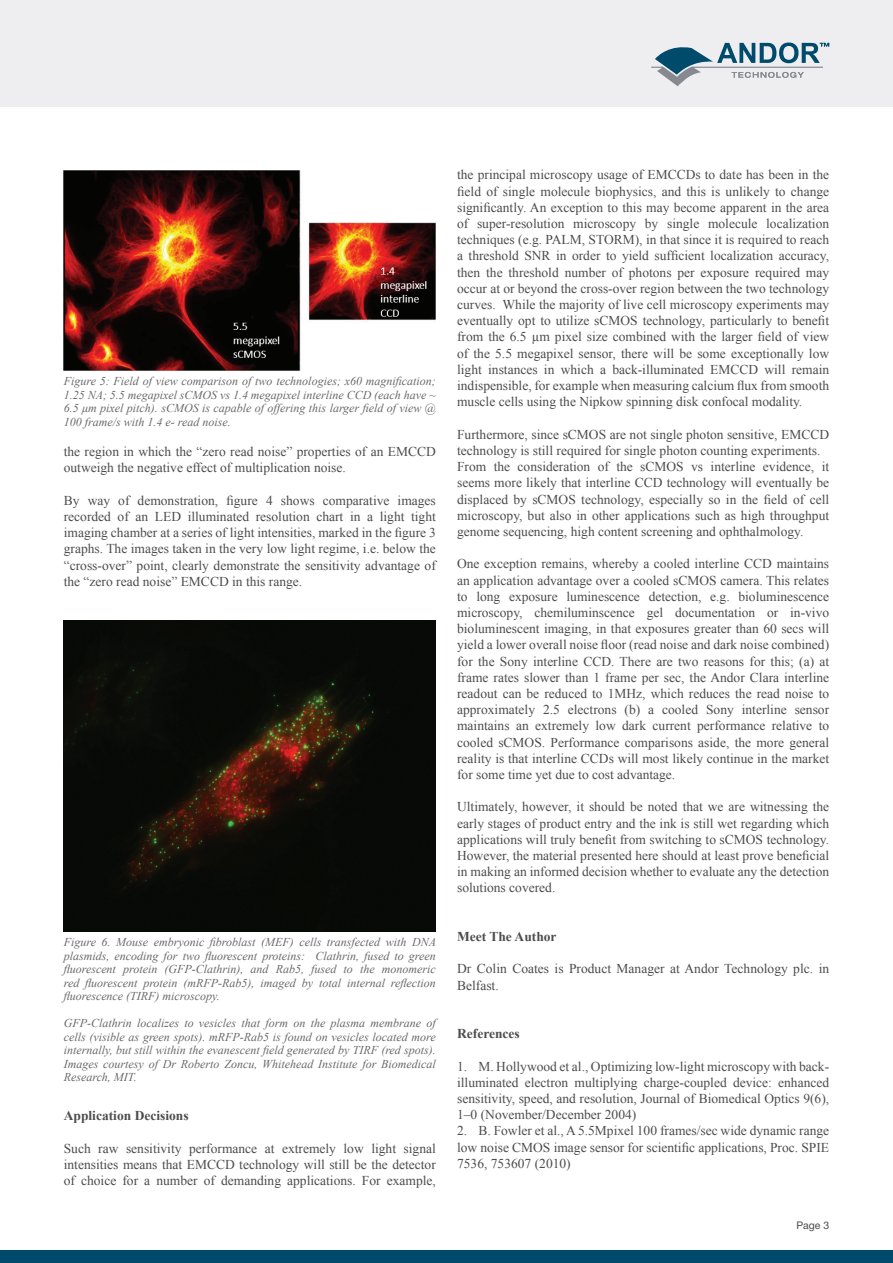
<style>
.page{position:relative;width:893px;height:1263px;background:#fff}
.page>*{position:absolute;margin:0;border:0;box-sizing:border-box;transform-origin:0 0}
.t1{font:13.5px/16.2px "Times New Roman";color:#4b4c4d;text-align:justify}
.t2{font:700 13.5px "Times New Roman";color:#4b4c4d}
.t3{font:italic 12px/13.5px "Times New Roman";color:#69696c;text-align:justify}
.t4{font:10.5px "Helvetica Neue LT Std";color:#4b4c4d}
</style>
<div class="page">
<div style="left:0;top:0;width:893px;height:106px;background:#eeeef0"></div>
<div style="left:0;top:1250px;width:893px;height:13px;background:#004b6c"></div>
<svg style="left:651px;top:43px;width:178px;height:43px"></svg>
<img style="left:64px;top:171px;width:372px;height:200px">
<img style="left:64px;top:621px;width:372px;height:310px">
<p class="t3" style="left:64px;top:374px;width:374px">Figure 5: Field of view comparison of two technologies; x60 magnification; 1.25 NA; 5.5 megapixel sCMOS vs 1.4 megapixel interline CCD (each have ~ 6.5 μm pixel pitch). sCMOS is capable of offering this larger field of view @ 100 frame/s with 1.4 e- read noise.</p>
<p class="t1" style="left:64px;top:443px;width:374px">the region in which the “zero read noise” properties of an EMCCD outweigh the negative effect of multiplication noise.</p>
<p class="t1" style="left:64px;top:492px;width:374px">By way of demonstration, figure 4 shows comparative images recorded of an LED illuminated resolution chart in a light tight imaging chamber at a series of light intensities, marked in the figure 3 graphs. The images taken in the very low light regime, i.e. below the “cross-over” point, clearly demonstrate the sensitivity advantage of the “zero read noise” EMCCD in this range.</p>
<p class="t3" style="left:64px;top:935px;width:374px">Figure 6. Mouse embryonic fibroblast (MEF) cells transfected with DNA plasmids, encoding for two fluorescent proteins: Clathrin, fused to green fluorescent protein (GFP-Clathrin), and Rab5, fused to the monomeric red fluorescent protein (mRFP-Rab5), imaged by total internal reflection fluorescence (TIRF) microscopy.</p>
<p class="t3" style="left:64px;top:1016px;width:374px">GFP-Clathrin localizes to vesicles that form on the plasma membrane of cells (visible as green spots). mRFP-Rab5 is found on vesicles located more internally, but still within the evanescent field generated by TIRF (red spots).<br>Images courtesy of Dr Roberto Zoncu, Whitehead Institute for Biomedical Research, MIT.</p>
<p class="t2" style="left:64px;top:1106px;width:126px">Application Decisions</p>
<p class="t1" style="left:64px;top:1140px;width:374px">Such raw sensitivity performance at extremely low light signal intensities means that EMCCD technology will still be the detector of choice for a number of demanding applications. For example,</p>
<p class="t1" style="left:457px;top:167px;width:374px">the principal microscopy usage of EMCCDs to date has been in the field of single molecule biophysics, and this is unlikely to change significantly. An exception to this may become apparent in the area of super-resolution microscopy by single molecule localization techniques (e.g. PALM, STORM), in that since it is required to reach a threshold SNR in order to yield sufficient localization accuracy, then the threshold number of photons per exposure required may occur at or beyond the cross-over region between the two technology curves. While the majority of live cell microscopy experiments may eventually opt to utilize sCMOS technology, particularly to benefit from the 6.5 µm pixel size combined with the larger field of view of the 5.5 megapixel sensor, there will be some exceptionally low light instances in which a back-illuminated EMCCD will remain indispensible, for example when measuring calcium flux from smooth muscle cells using the Nipkow spinning disk confocal modality.</p>
<p class="t1" style="left:457px;top:426px;width:374px;text-align:left">Furthermore, since sCMOS are not single photon sensitive, EMCCD technology is still required for single photon counting experiments.<br>From the consideration of the sCMOS vs interline evidence, it seems more likely that interline CCD technology will eventually be displaced by sCMOS technology, especially so in the field of cell microscopy, but also in other applications such as high throughput genome sequencing, high content screening and ophthalmology.</p>
<p class="t1" style="left:457px;top:555px;width:374px">One exception remains, whereby a cooled interline CCD maintains an application advantage over a cooled sCMOS camera. This relates to long exposure luminescence detection, e.g. bioluminescence microscopy, chemiluminscence gel documentation or in-vivo bioluminescent imaging, in that exposures greater than 60 secs will yield a lower overall noise floor (read noise and dark noise combined) for the Sony interline CCD. There are two reasons for this; (a) at frame rates slower than 1 frame per sec, the Andor Clara interline readout can be reduced to 1MHz, which reduces the read noise to approximately 2.5 electrons (b) a cooled Sony interline sensor maintains an extremely low dark current performance relative to cooled sCMOS. Performance comparisons aside, the more general reality is that interline CCDs will most likely continue in the market for some time yet due to cost advantage.</p>
<p class="t1" style="left:457px;top:798px;width:374px">Ultimately, however, it should be noted that we are witnessing the early stages of product entry and the ink is still wet regarding which applications will truly benefit from switching to sCMOS technology.<br>However, the material presented here should at least prove beneficial in making an informed decision whether to evaluate any the detection solutions covered.</p>
<p class="t2" style="left:457px;top:927px;width:101px">Meet The Author</p>
<p class="t1" style="left:457px;top:960px;width:374px">Dr Colin Coates is Product Manager at Andor Technology plc. in<br>Belfast.</p>
<p class="t2" style="left:457px;top:1024px;width:64px">References</p>
<p class="t1" style="left:457px;top:1058px;width:374px">1. M. Hollywood et al., Optimizing low-light microscopy with back&shy;illuminated electron multiplying charge-coupled device: enhanced sensitivity, speed, and resolution, Journal of Biomedical Optics 9(6), 1–0 (November/December 2004)</p>
<p class="t1" style="left:457px;top:1122px;width:374px">2. B. Fowler et al., A 5.5Mpixel 100 frames/sec wide dynamic range low noise CMOS image sensor for scientific applications, Proc. SPIE 7536, 753607 (2010)</p>
<p class="t4" style="left:796px;top:1219px;width:34px">Page 3</p>
</div>
